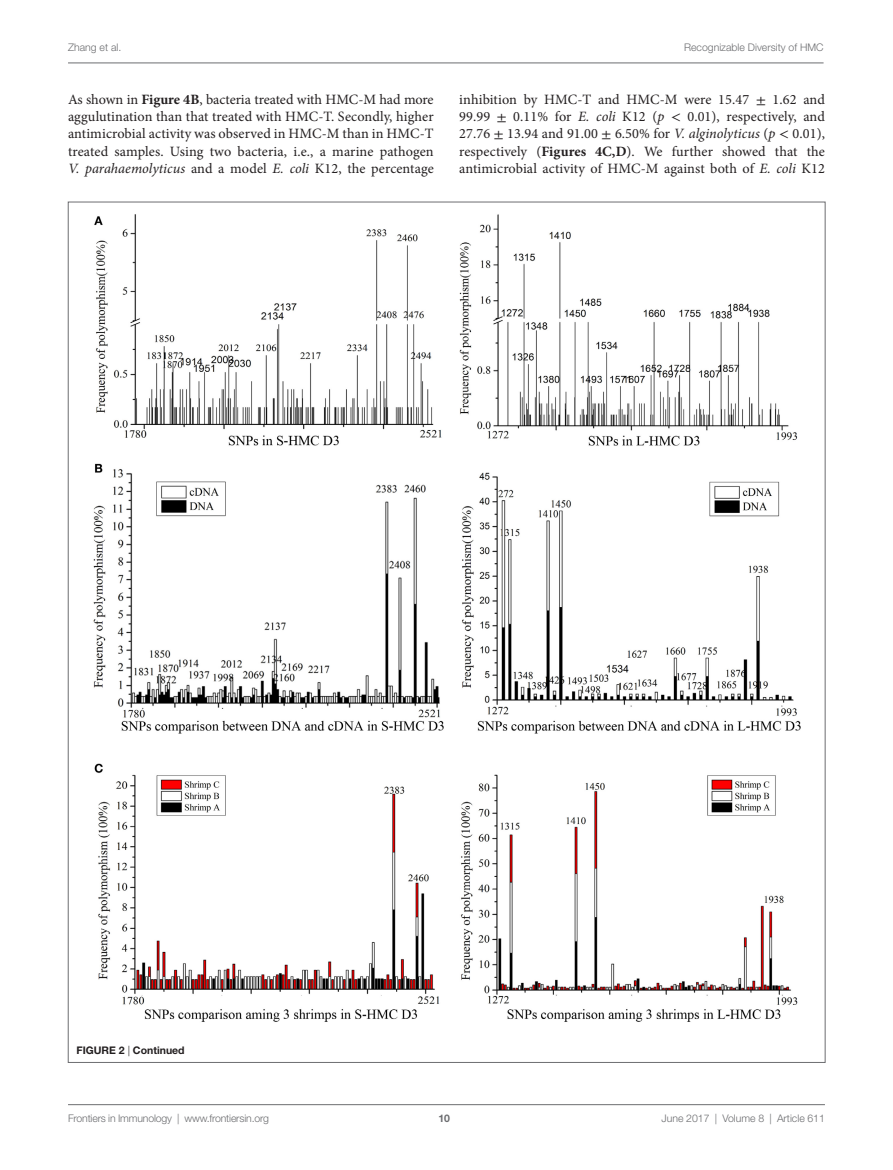
<style>
.page{position:relative;width:893px;height:1170px;background:#fff}
.page>*{position:absolute;margin:0;border:0;box-sizing:border-box;transform-origin:0 0}
.t1{font:14.25px/17.2px "Minion Pro";letter-spacing:.005em;color:#231f20;text-align:justify}
.t2{font:300 10.5px "Helvetica Neue LT Std";color:#6c6d70}
.t3{font:700 10.5px "Helvetica Neue LT Std";color:#231f20}
.t4{font:700 10.5px "Helvetica Neue LT Std";color:#6c6d70}
.s1{font-weight:700}
.s2{font-style:italic}
.s3{font-family:"STIX General"}
.s4{font-weight:300}
</style>
<div class="page">
<img style="left:93px;top:214px;width:708px;height:808px">
<hr style="left:68px;top:63px;width:756px;height:1px;background:#6c6d70">
<hr style="left:68px;top:1104px;width:757px;height:1px;background:#6c6d70">
<p class="t2" style="left:68px;top:41px;width:55px">Zhang et al.</p>
<p class="t2" style="left:684px;top:41px;width:141px">Recognizable Diversity of HMC</p>
<p class="t1" style="left:68px;top:91px;width:367px">As shown in <span class="s1">Figure 4B</span>, bacteria treated with HMC-M had more aggulutination than that treated with HMC-T. Secondly, higher antimicrobial activity was observed in HMC-M than in HMC-T treated samples. Using two bacteria, i.e., a marine pathogen <span class="s2">V. parahaemolyticus</span> and a model <span class="s2">E. coli</span> K12, the percentage</p>
<p class="t1" style="left:459px;top:91px;width:367px">inhibition by HMC-T and HMC-M were 15.47 <span class="s3">±</span> 1.62 and 99.99 <span class="s3">±</span> 0.11% for <span class="s2">E. coli</span> K12 (<span class="s2">p</span> <span class="s3">&lt;</span> 0.01), respectively, and 27.76 <span class="s3">±</span> 13.94 and 91.00 <span class="s3">±</span> 6.50% for <span class="s2">V. alginolyticus</span> (<span class="s2">p</span> <span class="s3">&lt;</span> 0.01), respectively (<span class="s1">Figures 4C,D</span>). We further showed that the antimicrobial activity of HMC-M against both of <span class="s2">E. coli</span> K12</p>
<p class="t3" style="left:77px;top:1043px;width:110px">Figure 2 <span class="s4">|</span> Continued</p>
<p class="t2" style="left:68px;top:1111px;width:203px">Frontiers in Immunology | www.frontiersin.org</p>
<p class="t2" style="left:662px;top:1111px;width:165px">June 2017 | Volume 8 | Article 611</p>
<p class="t4" style="left:439px;top:1111px;width:13px">10</p>
</div>
